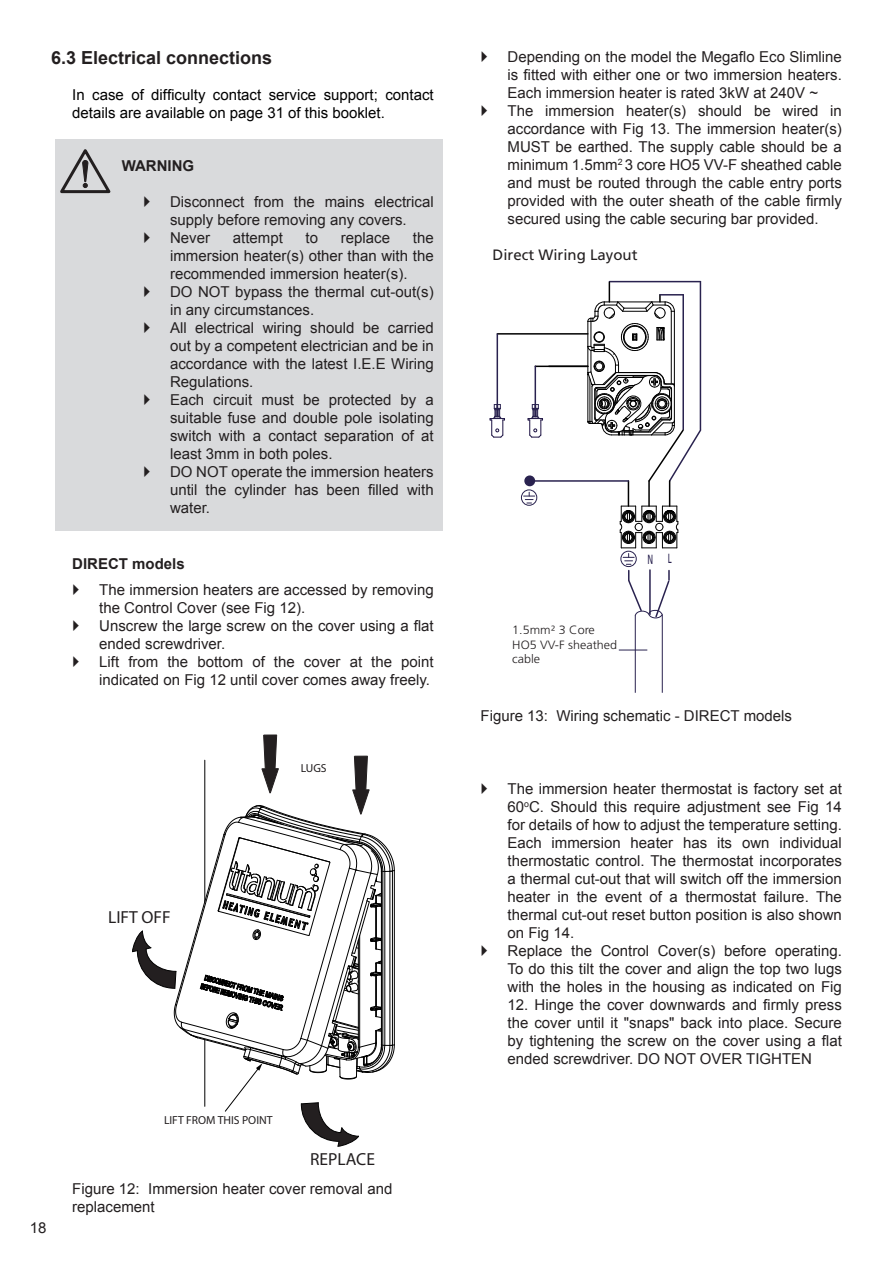
<style>
.page{position:relative;width:893px;height:1263px;background:#fff}
.page>*{position:absolute;margin:0;border:0;box-sizing:border-box;transform-origin:0 0}
.Subheading{font:700 18px "Arial";color:#231f20}
.t1{font:17.55px "Myriad Pro";color:#231f20}
.Paragraph_text{font:15px/18px "Arial";color:#231f20}
.Paragraph_text-2{font:15px/18px "Arial";color:#000}
.Subheading_2{font:700 15px "Arial";color:#231f20}
.t2{font:15px "Frutiger LT Std";color:#231f20}
.t3{font:13.35px "Frutiger LT Std";color:#29224f;scale:.6 1}
.t4{font:300 12px/14.4px "Frutiger LT Std";color:#231f20;scale:1.05 1}
.t5{font:11.7px "Myriad Pro";color:#231f20}
</style>
<div class="page">
<div style="left:55px;top:139px;width:67px;height:391px;background:#d9dadc"></div>
<svg style="left:60px;top:149px;width:51px;height:45px"></svg>
<div style="left:122px;top:139px;width:320px;height:391px;background:#d9dadc"></div>
<svg style="left:132px;top:734px;width:263px;height:413px"></svg>
<hr style="left:609px;top:281px;width:92px;height:1px;background:#29224f">
<hr style="left:535px;top:366px;width:53px;height:1px;background:#000">
<hr style="left:497px;top:333px;width:91px;height:2px;background:#000">
<hr style="left:533px;top:480px;width:95px;height:2px;background:#29224f">
<hr style="left:497px;top:334px;width:1px;height:83px;background:#29224f">
<hr style="left:535px;top:366px;width:1px;height:51px;background:#29224f">
<svg style="left:490px;top:404px;width:15px;height:34px"></svg>
<svg style="left:528px;top:404px;width:15px;height:34px"></svg>
<svg style="left:524px;top:492px;width:11px;height:12px"></svg>
<div style="left:521px;top:489px;width:16px;height:17px;border:1px solid #29224f;border-radius:50%"></div>
<div style="left:525px;top:476px;width:9px;height:9px;background:#29224f;border-radius:50%"></div>
<div style="left:524px;top:475px;width:11px;height:11px;border:2px solid #29224f;border-radius:50%"></div>
<hr style="left:635px;top:616px;width:1px;height:77px;background:#29224f">
<hr style="left:662px;top:615px;width:1px;height:78px;background:#29224f">
<svg style="left:619px;top:650px;width:28px;height:1px"></svg>
<svg style="left:587px;top:282px;width:115px;height:337px"></svg>
<div style="left:620px;top:551px;width:17px;height:16px;border:1px solid #29224f;border-radius:50%"></div>
<p class="Subheading" style="left:51px;top:46px;width:223px">6.3 Electrical connections</p>
<p class="Paragraph_text-2" style="left:72px;top:86px;width:363px">In case of difficulty contact service support; contact details are available on page 31 of this booklet.</p>
<p class="Subheading_2" style="left:122px;top:156px;width:74px">WARNING</p>
<p class="Paragraph_text" style="left:170px;top:193px;width:265px">Disconnect from the mains electrical supply before removing any covers.<br>Never</p>
<p class="Paragraph_text" style="left:170px;top:229px;width:265px;text-indent:243px">the immersion heater(s) other than with the recommended immersion heater(s).<br>DO NOT bypass the thermal cut-out(s) in any circumstances.<br>All electrical wiring should be carried out by a competent electrician and be in accordance with the latest I.E.E Wiring<br>Regulations.<br>Each circuit must be protected by a suitable fuse and double pole isolating switch with a contact separation of at least 3mm in both poles.<br>DO NOT operate the immersion heaters until the cylinder has been filled with water.</p>
<p class="Paragraph_text" style="left:233px;top:229px;width:52px">attempt</p>
<p class="Paragraph_text" style="left:306px;top:229px;width:14px">to</p>
<p class="Paragraph_text" style="left:341px;top:229px;width:51px">replace</p>
<p class="Subheading_2" style="left:72px;top:554px;width:114px">DIRECT models</p>
<p class="Paragraph_text" style="left:99px;top:581px;width:336px">The immersion heaters are accessed by removing the Control Cover (see Fig 12).</p>
<p class="Paragraph_text" style="left:99px;top:617px;width:336px">Unscrew the large screw on the cover using a flat ended screwdriver.</p>
<p class="Paragraph_text" style="left:99px;top:653px;width:336px">Lift from the bottom of the cover at the point indicated on Fig 12 until cover comes away freely.</p>
<p class="t1" style="left:108px;top:907px;width:64px">LIFT OFF</p>
<p class="t5" style="left:301px;top:761px;width:27px">LUGS</p>
<p class="t5" style="left:164px;top:1113px;width:110px">LIFT FROM THIS POINT</p>
<p class="t1" style="left:310px;top:1148px;width:66px">REPLACE</p>
<p class="Paragraph_text" style="left:30px;top:1219px;width:18px">18</p>
<p class="Paragraph_text" style="left:72px;top:1180px;width:322px">Figure 12: Immersion heater cover removal and</p>
<p class="Paragraph_text" style="left:72px;top:1198px;width:84px">replacement</p>
<p class="Paragraph_text" style="left:507px;top:48px;width:336px;text-align:justify">Depending on the model the Megaflo Eco Slimline is fitted with either one or two immersion heaters.<br>Each immersion heater is rated 3kW at 240V ~</p>
<p class="Paragraph_text" style="left:507px;top:102px;width:336px;text-align:justify">The immersion heater(s) should be wired in accordance with Fig 13. The immersion heater(s)<br>MUST be earthed. The supply cable should be a minimum 1.5mm<sup>2</sup> 3 core HO5 VV-F sheathed cable and must be routed through the cable entry ports provided with the outer sheath of the cable firmly secured using the cable securing bar provided.</p>
<p class="t2" style="left:493px;top:246px;width:147px">Direct Wiring Layout</p>
<p class="t4" style="left:512px;top:623px;width:101px">1.5mm² 3 Core<br>HO5 VV-F sheathed cable</p>
<p class="t3" style="left:647px;top:551px;width:42px">N L</p>
<p class="Paragraph_text" style="left:480px;top:707px;width:313px">Figure 13: Wiring schematic - DIRECT models</p>
<p class="Paragraph_text" style="left:507px;top:780px;width:336px;text-align:justify">The immersion heater thermostat is factory set at 60<sup>o</sup>C. Should this require adjustment see Fig 14 for details of how to adjust the temperature setting.<br>Each immersion heater has its own individual thermostatic control. The thermostat incorporates a thermal cut-out that will switch off the immersion heater in the event of a thermostat failure. The thermal cut-out reset button position is also shown on Fig 14.</p>
<p class="Paragraph_text" style="left:507px;top:942px;width:336px;text-align:justify">Replace the Control Cover(s) before operating.<br>To do this tilt the cover and align the top two lugs with the holes in the housing as indicated on Fig</p>
<p class="Paragraph_text" style="left:507px;top:996px;width:336px;text-align:justify">12. Hinge the cover downwards and firmly press the cover until it "snaps" back into place. Secure by tightening the screw on the cover using a flat ended screwdriver. DO NOT OVER TIGHTEN</p>
</div>
